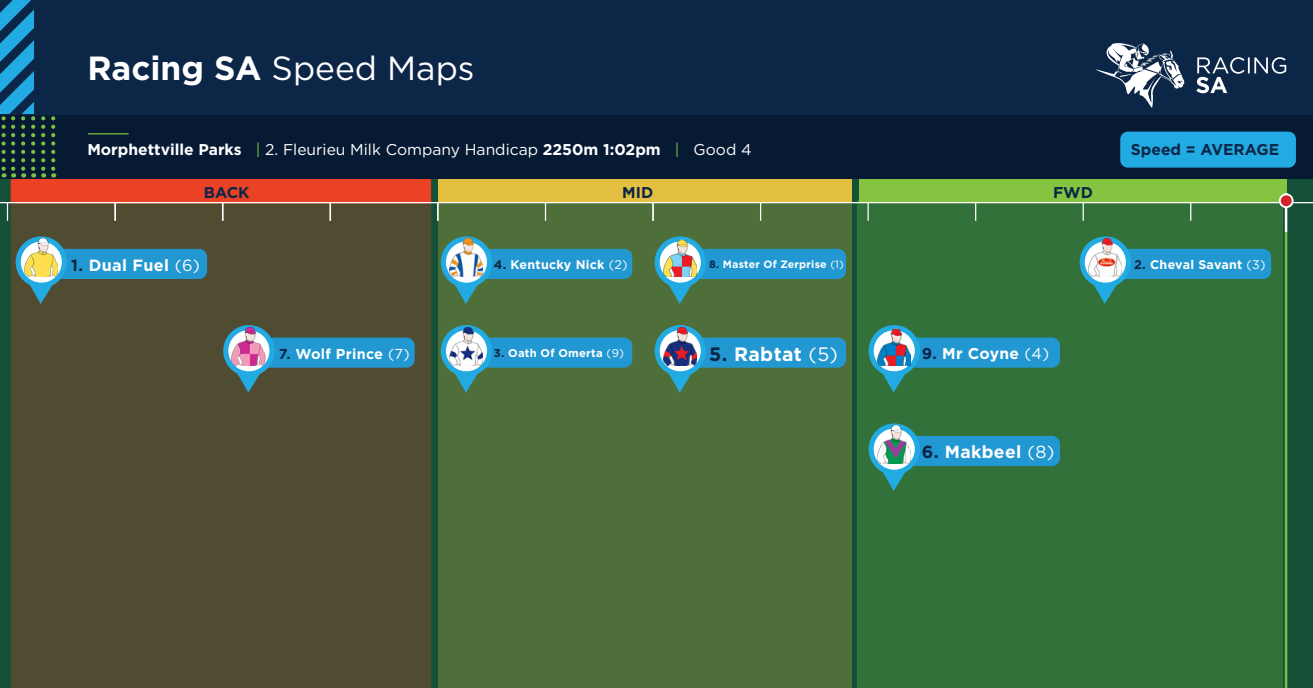
<style>
.page{position:relative;width:1313px;height:688px;background:#fff}
.page>*{position:absolute;margin:0;border:0;box-sizing:border-box;transform-origin:0 0}
.t1{font:33.5px "Gotham HTF";color:#fff}
.t2{font:700 19.38px "Gotham HTF";letter-spacing:.02em;color:#fff}
.t3{font:700 17.5px "Gotham HTF";letter-spacing:.02em;color:#fff}
.t4{font:700 16.25px "Gotham HTF";letter-spacing:.02em;color:#fff}
.t5{font:15.62px "Gotham";color:#fff}
.t6{font:700 15.62px "Gotham HTF";color:#0c2647}
.t7{font:700 15.62px "Gotham HTF";letter-spacing:.02em;color:#fff}
.t8{font:700 14.38px "Gotham HTF";letter-spacing:.02em;color:#fff}
.t9{font:700 12.5px "Gotham HTF";letter-spacing:.02em;color:#fff}
.t10{font:700 11.25px "Gotham HTF";letter-spacing:.02em;color:#fff}
.t11{font:700 10.62px "Gotham HTF";letter-spacing:.02em;color:#fff}
.s1{font-weight:700}
.s2{font-family:"Gotham HTF";font-weight:700}
.s3{font-family:"Gotham HTF";color:#79c142}
.s4{font-family:"Gotham HTF"}
.s5{color:#0c2647}
.s6{font-family:"Gotham";font-weight:400}
</style>
<div class="page">
<div style="left:0;top:149px;width:1312px;height:539px;background:#155138"></div>
<div style="left:11px;top:203px;width:420px;height:485px;background:#504c32"></div>
<div style="left:11px;top:178px;width:420px;height:25px;background:#eb4225;border:1px solid #eb3e26"></div>
<div style="left:438px;top:178px;width:413px;height:25px;background:#e3c042"></div>
<div style="left:858px;top:178px;width:428px;height:25px;background:#84c440"></div>
<div style="left:438px;top:203px;width:413px;height:485px;background:#4e6f3a"></div>
<div style="left:857px;top:200px;width:426px;height:488px;background:#33713a"></div>
<div style="left:0;top:0;width:1312px;height:178px;background:#0c2647"></div>
<hr style="left:0;top:202px;width:1312px;height:1px;background:#fff">
<div style="left:0;top:115px;width:1312px;height:63px;background:#071a34"></div>
<svg style="left:545px;top:203px;width:1px;height:18px"></svg>
<hr style="left:88px;top:133px;width:41px;height:1px;background:#79c142">
<svg style="left:1196px;top:57px;width:90px;height:36px"></svg>
<svg style="left:1095px;top:43px;width:89px;height:65px"></svg>
<svg style="left:652px;top:203px;width:1px;height:18px"></svg>
<svg style="left:760px;top:203px;width:1px;height:18px"></svg>
<svg style="left:867px;top:203px;width:1px;height:18px"></svg>
<svg style="left:975px;top:203px;width:1px;height:18px"></svg>
<svg style="left:1082px;top:203px;width:1px;height:18px"></svg>
<svg style="left:1190px;top:203px;width:1px;height:18px"></svg>
<svg style="left:41px;top:116px;width:4px;height:61px"></svg>
<svg style="left:51px;top:116px;width:4px;height:61px"></svg>
<svg style="left:0;top:0;width:35px;height:177px"></svg>
<hr style="left:1284px;top:231px;width:3px;height:457px;background:#79c142">
<hr style="left:1284px;top:193px;width:3px;height:39px;background:#fff">
<div style="left:1279px;top:194px;width:13px;height:13px;background:#d1232a;border-radius:50%"></div>
<div style="left:1278px;top:193px;width:15px;height:15px;border:2px solid #fff;border-radius:50%"></div>
<svg style="left:7px;top:203px;width:1px;height:18px"></svg>
<svg style="left:114px;top:203px;width:2px;height:18px"></svg>
<svg style="left:222px;top:203px;width:1px;height:18px"></svg>
<svg style="left:329px;top:203px;width:2px;height:18px"></svg>
<svg style="left:437px;top:203px;width:1px;height:18px"></svg>
<svg style="left:16px;top:236px;width:191px;height:68px;background:#40717b"></svg>
<img style="left:24px;top:238px;width:34px;height:38px">
<svg style="left:223px;top:325px;width:192px;height:67px;background:#40717c"></svg>
<img style="left:232px;top:327px;width:33px;height:38px">
<svg style="left:441px;top:325px;width:191px;height:67px"></svg>
<img style="left:449px;top:327px;width:34px;height:38px">
<svg style="left:441px;top:236px;width:191px;height:68px"></svg>
<img style="left:449px;top:238px;width:34px;height:38px">
<svg style="left:1079px;top:236px;width:192px;height:68px"></svg>
<img style="left:1088px;top:238px;width:33px;height:38px">
<svg style="left:654px;top:325px;width:192px;height:67px"></svg>
<img style="left:663px;top:327px;width:34px;height:38px">
<svg style="left:654px;top:236px;width:192px;height:68px"></svg>
<img style="left:663px;top:238px;width:34px;height:38px">
<svg style="left:868px;top:325px;width:192px;height:67px"></svg>
<img style="left:877px;top:327px;width:33px;height:38px">
<svg style="left:868px;top:423px;width:192px;height:68px"></svg>
<img style="left:877px;top:425px;width:33px;height:38px">
<div style="left:1120px;top:132px;width:175px;height:36px;background:#22abe2;border-radius:8px"></div>
<p class="t1" style="left:87px;top:49px;width:389px"><span class="s1">Racing SA</span> Speed Maps</p>
<p class="t5" style="left:87px;top:141px;width:666px"><span class="s2">Morphettville Parks</span> <span class="s3">|</span> <span class="s4">2.</span> Fleurieu Milk Company Handicap <span class="s2">2250m 1:02pm</span> <span class="s3">|</span> Good 4</p>
<p class="t6" style="left:204px;top:184px;width:47px">BACK</p>
<p class="t6" style="left:622px;top:183px;width:33px">MID</p>
<p class="t6" style="left:1053px;top:184px;width:41px">FWD</p>
<p class="t6" style="left:1130px;top:141px;width:150px">Speed = AVERAGE</p>
<p class="t4" style="left:71px;top:255px;width:130px"><span class="s5">1.</span> Dual Fuel <span class="s6">(6)</span></p>
<p class="t9" style="left:494px;top:257px;width:135px"><span class="s5">4.</span> Kentucky Nick <span class="s6">(2)</span></p>
<p class="t9" style="left:1134px;top:257px;width:133px"><span class="s5">2.</span> Cheval Savant <span class="s6">(3)</span></p>
<p class="t11" style="left:709px;top:258px;width:136px"><span class="s5">8.</span> Master Of Zerprise <span class="s6">(1)</span></p>
<p class="t8" style="left:279px;top:345px;width:132px"><span class="s5">7.</span> Wolf Prince <span class="s6">(7)</span></p>
<p class="t10" style="left:494px;top:347px;width:132px"><span class="s5">3.</span> Oath Of Omerta <span class="s6">(9)</span></p>
<p class="t2" style="left:709px;top:342px;width:130px"><span class="s5">5.</span> Rabtat <span class="s6">(5)</span></p>
<p class="t7" style="left:922px;top:344px;width:129px"><span class="s5">9.</span> Mr Coyne <span class="s6">(4)</span></p>
<p class="t3" style="left:922px;top:442px;width:134px"><span class="s5">6.</span> Makbeel <span class="s6">(8)</span></p>
</div>
